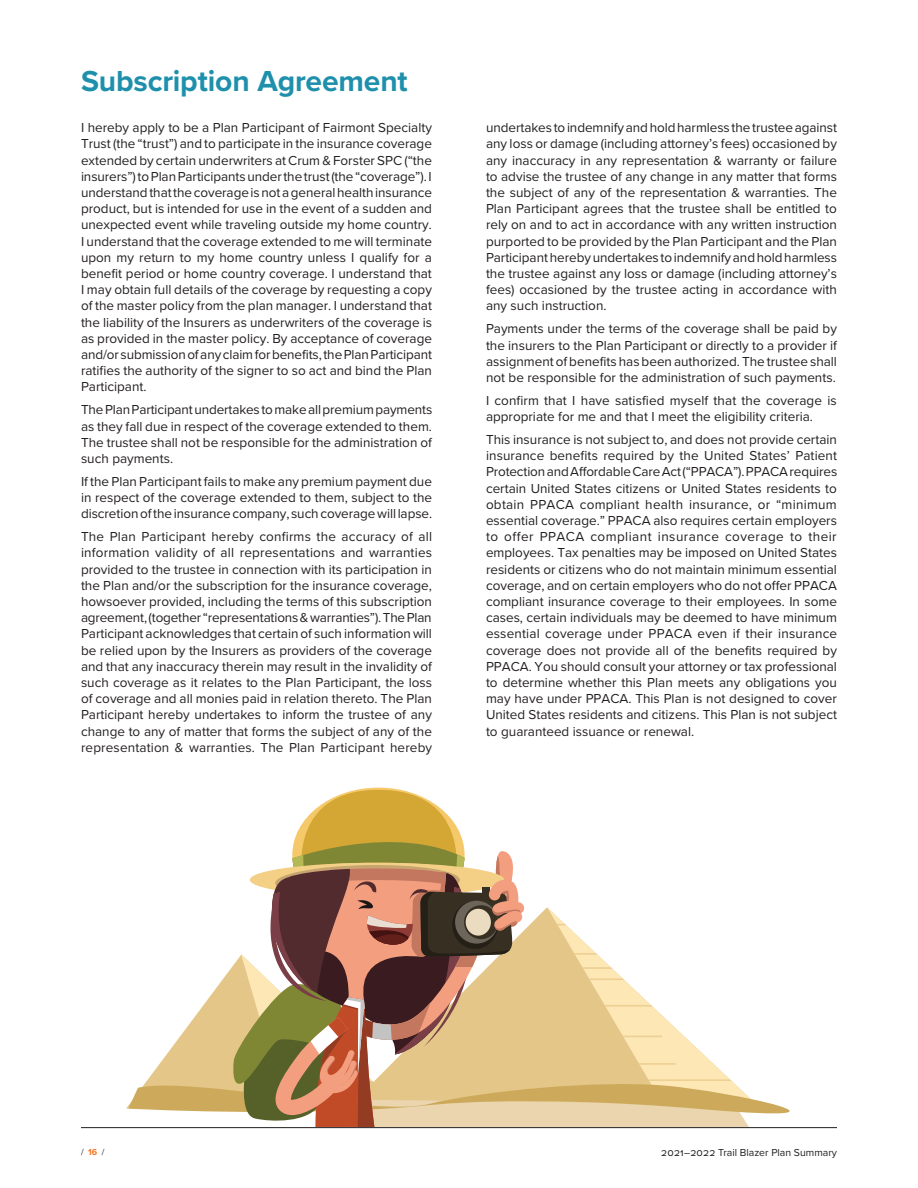
<style>
.page{position:relative;width:918px;height:1188px;background:#fff}
.page>*{position:absolute;margin:0;border:0;box-sizing:border-box;transform-origin:0 0}
.Section_Heading{font:700 30px "Proxima Nova";letter-spacing:-.005em;color:#1f90ac}
.Body_-_Text{font:13.5px/16.2px "Proxima Nova";color:#231f20;text-align:justify}
.t1{font:10.5px "Proxima Nova";color:#231f20}
.t2{font:9px "Proxima Nova";color:#231f20}
.s1{font-weight:700;color:#f57523}
</style>
<div class="page">
<hr style="left:81px;top:1127px;width:756px;height:1px;background:#231f20">
<svg style="left:126px;top:788px;width:664px;height:339px"></svg>
<p class="Section_Heading" style="left:81px;top:59px;width:328px">Subscription Agreement</p>
<p class="Body_-_Text" style="left:81px;top:119px;width:353px">I hereby apply to be a Plan Participant of Fairmont Specialty Trust (the “trust”) and to participate in the insurance coverage extended by certain underwriters at Crum &amp; Forster SPC (“the insurers”) to Plan Participants under the trust (the “coverage”). I understand that the coverage is not a general health insurance product, but is intended for use in the event of a sudden and unexpected event while traveling outside my home country.<br>I understand that the coverage extended to me will terminate upon my return to my home country unless I qualify for a benefit period or home country coverage. I understand that I may obtain full details of the coverage by requesting a copy of the master policy from the plan manager. I understand that the liability of the Insurers as underwriters of the coverage is as provided in the master policy. By acceptance of coverage and/or submission of any claim for benefits, the Plan Participant ratifies the authority of the signer to so act and bind the Plan Participant.</p>
<p class="Body_-_Text" style="left:81px;top:401px;width:353px">The Plan Participant undertakes to make all premium payments as they fall due in respect of the coverage extended to them.<br>The trustee shall not be responsible for the administration of such payments.</p>
<p class="Body_-_Text" style="left:81px;top:473px;width:353px">If the Plan Participant fails to make any premium payment due in respect of the coverage extended to them, subject to the discretion of the insurance company, such coverage will lapse.</p>
<p class="Body_-_Text" style="left:81px;top:528px;width:353px">The Plan Participant hereby confirms the accuracy of all information validity of all representations and warranties provided to the trustee in connection with its participation in the Plan and/or the subscription for the insurance coverage, howsoever provided, including the terms of this subscription agreement, (together “representations &amp; warranties”). The Plan Participant acknowledges that certain of such information will be relied upon by the Insurers as providers of the coverage and that any inaccuracy therein may result in the invalidity of such coverage as it relates to the Plan Participant, the loss of coverage and all monies paid in relation thereto. The Plan Participant hereby undertakes to inform the trustee of any change to any of matter that forms the subject of any of the representation &amp; warranties. The Plan Participant hereby</p>
<p class="Body_-_Text" style="left:486px;top:119px;width:353px">undertakes to indemnify and hold harmless the trustee against any loss or damage (including attorney’s fees) occasioned by any inaccuracy in any representation &amp; warranty or failure to advise the trustee of any change in any matter that forms the subject of any of the representation &amp; warranties. The Plan Participant agrees that the trustee shall be entitled to rely on and to act in accordance with any written instruction purported to be provided by the Plan Participant and the Plan Participant hereby undertakes to indemnify and hold harmless the trustee against any loss or damage (including attorney’s fees) occasioned by the trustee acting in accordance with any such instruction.</p>
<p class="Body_-_Text" style="left:486px;top:320px;width:353px">Payments under the terms of the coverage shall be paid by the insurers to the Plan Participant or directly to a provider if assignment of benefits has been authorized. The trustee shall not be responsible for the administration of such payments.</p>
<p class="Body_-_Text" style="left:486px;top:392px;width:352px">I confirm that I have satisfied myself that the coverage is appropriate for me and that I meet the eligibility criteria.</p>
<p class="Body_-_Text" style="left:486px;top:431px;width:353px">This insurance is not subject to, and does not provide certain insurance benefits required by the United States’ Patient Protection and Affordable Care Act (“PPACA”). PPACA requires certain United States citizens or United States residents to obtain PPACA compliant health insurance, or “minimum essential coverage.” PPACA also requires certain employers to offer PPACA compliant insurance coverage to their employees. Tax penalties may be imposed on United States residents or citizens who do not maintain minimum essential coverage, and on certain employers who do not offer PPACA compliant insurance coverage to their employees. In some cases, certain individuals may be deemed to have minimum essential coverage under PPACA even if their insurance coverage does not provide all of the benefits required by PPACA. You should consult your attorney or tax professional to determine whether this Plan meets any obligations you may have under PPACA. This Plan is not designed to cover United States residents and citizens. This Plan is not subject to guaranteed issuance or renewal.</p>
<p class="t2" style="left:81px;top:1145px;width:25px">/ <span class="s1">16</span> /</p>
<p class="t1" style="left:661px;top:1144px;width:177px">2021–2022 Trail Blazer Plan Summary</p>
</div>
